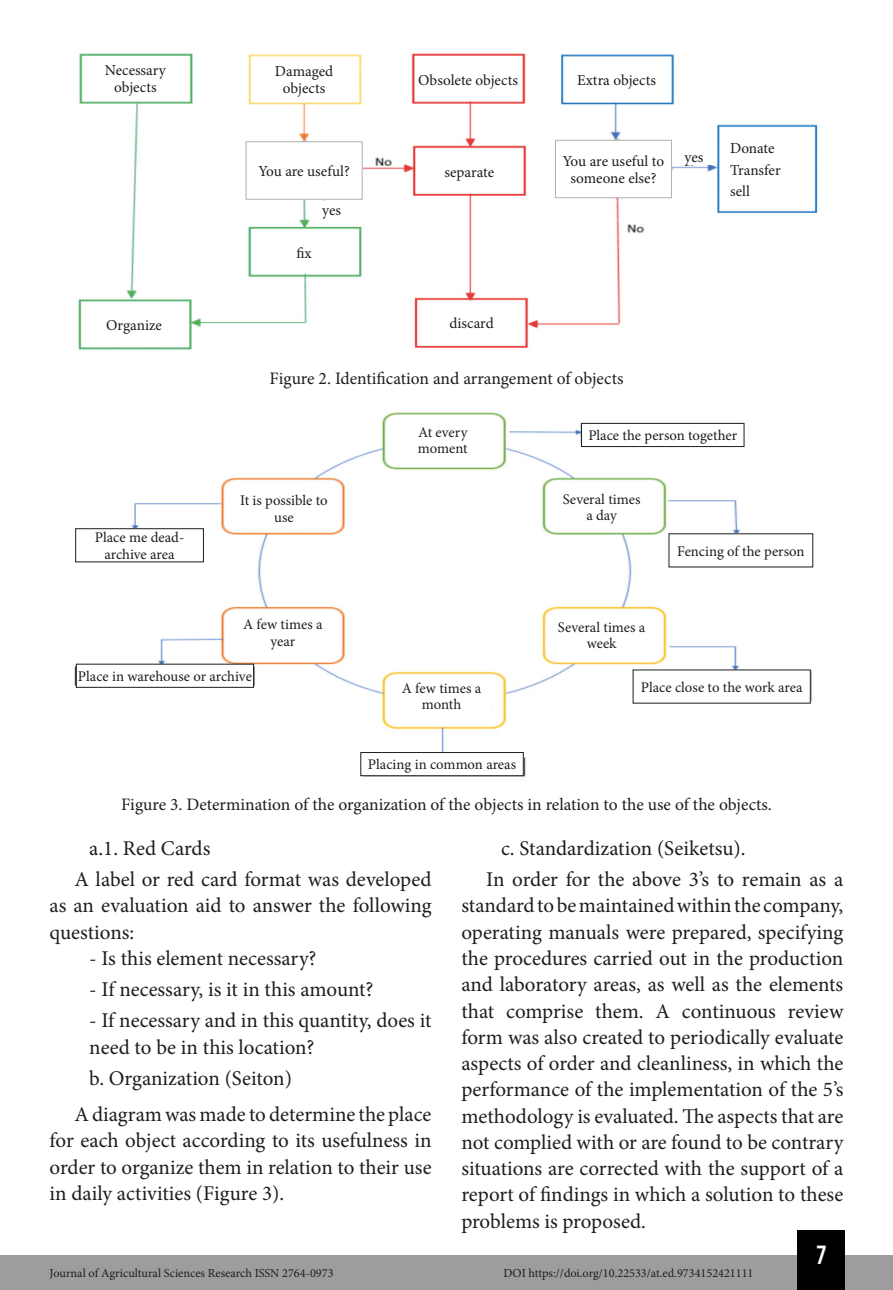
<style>
.page{position:relative;width:893px;height:1290px;background:#fff}
.page>*{position:absolute;margin:0;border:0;box-sizing:border-box;transform-origin:0 0}
.t1{font:26.25px "Bebas Kai";color:#fff}
.TXT{font:21px/26.2px "Minion Pro";color:#1d1d1b;text-align:justify}
.lista_simples{font:21px/26.2px "Minion Pro";color:#1d1d1b}
.Info_Imagem{font:17.5px "Minion Pro";color:#1d1d1b}
.Tabela{font:15.22px/17px "Minion Pro";color:#1d1d1b;text-align:center}
.Tabela-2{font:14.7px/16.3px "Minion Pro";color:#1d1d1b;text-align:center}
.t2{font:12.25px "Minion Pro";color:#1d1d1b}
</style>
<div class="page">
<div style="left:0;top:1255px;width:893px;height:35px;background:#9d9d9d"></div>
<div style="left:797px;top:1230px;width:48px;height:60px;background:#000"></div>
<img style="left:78px;top:53px;width:740px;height:297px">
<img style="left:74px;top:412px;width:740px;height:365px">
<div style="left:84px;top:58px;width:103px;height:40px;background:#fff"></div>
<div style="left:83px;top:305px;width:103px;height:39px;background:#fff"></div>
<div style="left:253px;top:233px;width:103px;height:40px;background:#fff"></div>
<div style="left:420px;top:302px;width:103px;height:40px;background:#fff"></div>
<div style="left:418px;top:152px;width:103px;height:39px;background:#fff"></div>
<div style="left:417px;top:59px;width:103px;height:40px;background:#fff"></div>
<div style="left:253px;top:59px;width:103px;height:40px;background:#fff"></div>
<div style="left:565px;top:59px;width:103px;height:40px;background:#fff"></div>
<div style="left:721px;top:129px;width:90px;height:80px;background:#fff"></div>
<div style="left:555px;top:140px;width:116px;height:58px;background:#fff"></div>
<div style="left:555px;top:140px;width:117px;height:58px;border:1px solid #b0b1b2"></div>
<div style="left:393px;top:420px;width:100px;height:39px;background:#fff"></div>
<div style="left:552px;top:488px;width:99px;height:38px;background:#fff"></div>
<div style="left:392px;top:677px;width:99px;height:38px;background:#fff"></div>
<div style="left:552px;top:615px;width:99px;height:39px;background:#fff"></div>
<div style="left:233px;top:613px;width:100px;height:38px;background:#fff"></div>
<div style="left:234px;top:489px;width:100px;height:38px;background:#fff"></div>
<div style="left:76px;top:664px;width:178px;height:23px;background:#fff"></div>
<div style="left:76px;top:664px;width:178px;height:24px;border:1px solid #1d1d1b"></div>
<div style="left:361px;top:752px;width:162px;height:24px;background:#fff"></div>
<div style="left:360px;top:752px;width:164px;height:24px;border:1px solid #1d1d1b"></div>
<div style="left:633px;top:670px;width:177px;height:33px;background:#fff"></div>
<div style="left:76px;top:529px;width:127px;height:33px;background:#fff"></div>
<div style="left:75px;top:528px;width:129px;height:34px;border:1px solid #1d1d1b"></div>
<div style="left:581px;top:423px;width:163px;height:23px;background:#fff"></div>
<div style="left:581px;top:423px;width:163px;height:24px;border:1px solid #1d1d1b"></div>
<div style="left:669px;top:534px;width:144px;height:33px;background:#fff"></div>
<div style="left:246px;top:142px;width:116px;height:57px;background:#fff"></div>
<div style="left:246px;top:141px;width:117px;height:59px;border:1px solid #b0b1b2"></div>
<div style="left:675px;top:148px;width:38px;height:17px;background:#fff"></div>
<div style="left:312px;top:201px;width:39px;height:17px;background:#fff"></div>
<p class="Tabela" style="left:105px;top:62px;width:63px">Necessary objects</p>
<p class="Tabela" style="left:106px;top:317px;width:57px">Organize</p>
<p class="Tabela-2" style="left:95px;top:530px;width:91px">Place me dead&shy;archive area</p>
<p class="Tabela" style="left:275px;top:63px;width:60px">Damaged objects</p>
<p class="Tabela" style="left:577px;top:71px;width:80px">Extra objects</p>
<p class="Tabela" style="left:418px;top:71px;width:101px">Obsolete objects</p>
<p class="Tabela" style="left:258px;top:163px;width:93px">You are useful?</p>
<p class="Tabela" style="left:322px;top:201px;width:20px">yes</p>
<p class="Tabela" style="left:296px;top:245px;width:17px">fix</p>
<p class="Tabela" style="left:444px;top:164px;width:51px">separate</p>
<p class="Tabela" style="left:563px;top:153px;width:103px">You are useful to someone else?</p>
<p class="Tabela" style="left:685px;top:149px;width:20px">yes</p>
<p class="Tabela" style="left:450px;top:314px;width:46px">discard</p>
<p class="Info_Imagem" style="left:270px;top:367px;width:355px">Figure 2. Identification and arrangement of objects</p>
<p class="Tabela" style="left:730px;top:140px;width:46px">Donate</p>
<p class="Tabela" style="left:730px;top:161px;width:52px">Transfer</p>
<p class="Tabela" style="left:730px;top:183px;width:21px">sell</p>
<p class="Tabela-2" style="left:240px;top:493px;width:89px">It is possible to use</p>
<p class="Tabela-2" style="left:243px;top:616px;width:81px">A few times a year</p>
<p class="Tabela-2" style="left:418px;top:424px;width:51px;text-align:left">At every moment</p>
<p class="Tabela-2" style="left:588px;top:427px;width:150px">Place the person together</p>
<p class="Tabela-2" style="left:563px;top:491px;width:79px">Several times a day</p>
<p class="Tabela-2" style="left:558px;top:619px;width:89px">Several times a week</p>
<p class="Tabela-2" style="left:677px;top:543px;width:129px">Fencing of the person</p>
<p class="Tabela-2" style="left:78px;top:668px;width:175px">Place in warehouse or archive</p>
<p class="Tabela-2" style="left:402px;top:680px;width:81px">A few times a month</p>
<p class="Tabela-2" style="left:368px;top:757px;width:150px">Placing in common areas</p>
<p class="Tabela-2" style="left:641px;top:679px;width:163px">Place close to the work area</p>
<p class="Info_Imagem" style="left:121px;top:792px;width:652px">Figure 3. Determination of the organization of the objects in relation to the use of the objects.</p>
<p class="lista_simples" style="left:89px;top:835px;width:123px">a.1. Red Cards</p>
<p class="TXT" style="left:50px;top:866px;width:383px;text-indent:25px">A label or red card format was developed as an evaluation aid to answer the following questions:</p>
<p class="lista_simples" style="left:89px;top:945px;width:229px">- Is this element necessary?</p>
<p class="lista_simples" style="left:89px;top:976px;width:286px">- If necessary, is it in this amount?</p>
<p class="lista_simples" style="left:89px;top:1008px;width:344px">- If necessary and in this quantity, does it need to be in this location?</p>
<p class="lista_simples" style="left:89px;top:1065px;width:204px">b. Organization (Seiton)</p>
<p class="TXT" style="left:50px;top:1101px;width:383px;text-indent:25px">A diagram was made to determine the place for each object according to its usefulness in order to organize them in relation to their use in daily activities (Figure 3).</p>
<p class="lista_simples" style="left:501px;top:835px;width:246px">c. Standardization (Seiketsu).</p>
<p class="TXT" style="left:461px;top:866px;width:384px;text-indent:25px">In order for the above 3’s to remain as a standard to be maintained within the company, operating manuals were prepared, specifying the procedures carried out in the production and laboratory areas, as well as the elements that comprise them. A continuous review form was also created to periodically evaluate aspects of order and cleanliness, in which the performance of the implementation of the 5’s methodology is evaluated. The aspects that are not complied with or are found to be contrary situations are corrected with the support of a report of findings in which a solution to these problems is proposed.</p>
<p class="t1" style="left:817px;top:1241px;width:11px">7</p>
<p class="t2" style="left:50px;top:1265px;width:285px">Journal of Agricultural Sciences Research ISSN 2764-0973</p>
<p class="t2" style="left:503px;top:1265px;width:252px">DOI https://doi.org/10.22533/at.ed.9734152421111</p>
</div>
